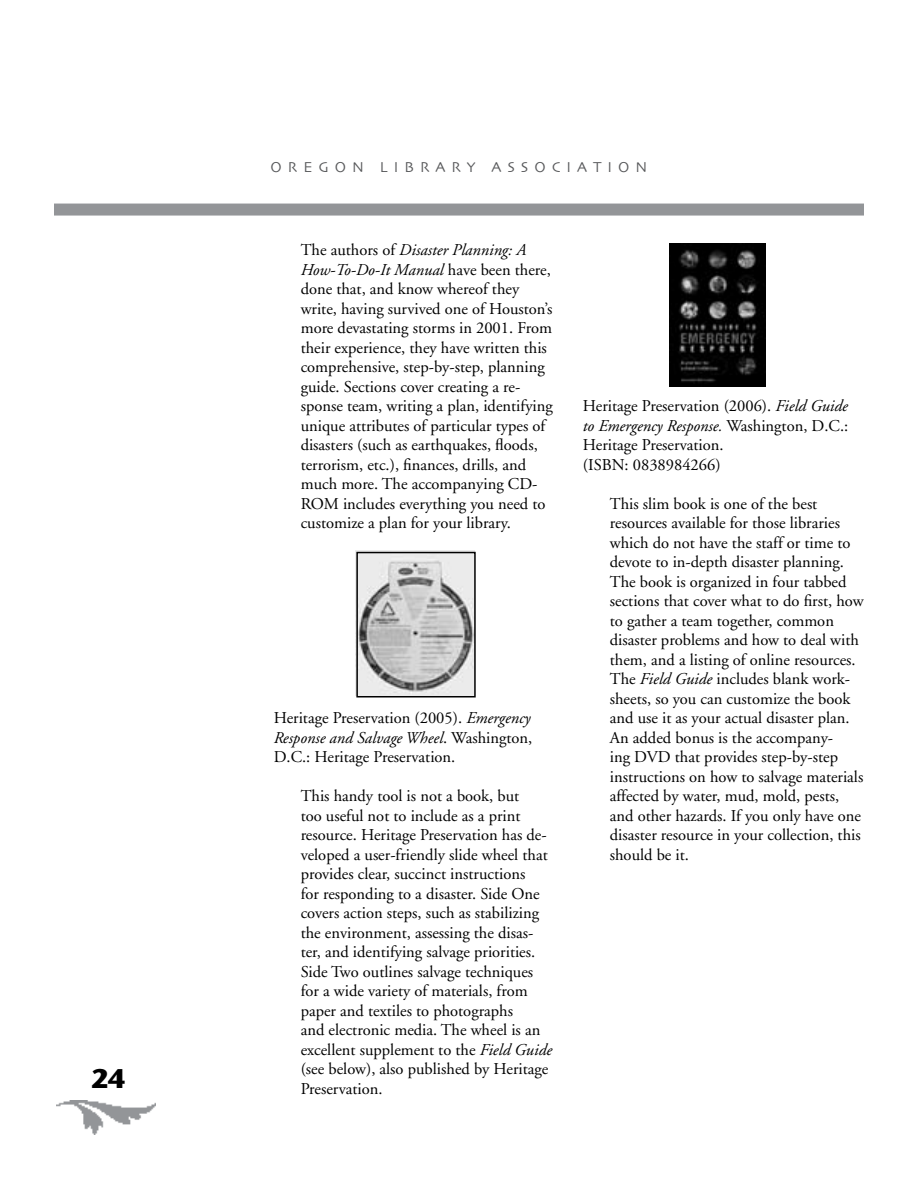
<style>
.page{position:relative;width:918px;height:1188px;background:#fff}
.page>*{position:absolute;margin:0;border:0;box-sizing:border-box;transform-origin:0 0}
.t1{font:700 27px "Stone Sans";color:#000}
.t2{font:16.5px/19.5px "Adobe Garamond";color:#000}
.t3{font:15px "Skia";letter-spacing:.4em;color:#58595b}
.s1{font-style:italic}
</style>
<div class="page">
<img style="left:57px;top:1100px;width:99px;height:35px">
<div style="left:54px;top:204px;width:810px;height:12px;background:#939598"></div>
<img style="left:356px;top:551px;width:119px;height:144px">
<img style="left:669px;top:243px;width:96px;height:144px">
<div style="left:356px;top:552px;width:120px;height:146px;border:2px solid #000"></div>
<h1 class="t1" style="left:91px;top:1062px;width:36px">24</h1>
<p class="t3" style="left:271px;top:158px;width:378px">OREGON LIBRARY ASSOCIATION</p>
<p class="t2" style="left:301px;top:241px;width:254px">The authors of <span class="s1">Disaster Planning: A How-To-Do-It Manual</span> have been there, done that, and know whereof they write, having survived one of Houston’s more devastating storms in 2001. From their experience, they have written this comprehensive, step-by-step, planning guide. Sections cover creating a re&shy;sponse team, writing a plan, identifying unique attributes of particular types of disasters (such as earthquakes, floods, terrorism, etc.), finances, drills, and much more. The accompanying CD-ROM includes everything you need to customize a plan for your library.</p>
<p class="t2" style="left:274px;top:709px;width:260px;text-align:justify">Heritage Preservation (2005). <span class="s1">Emergency Response and Salvage Wheel</span>. Washington, D.C.: Heritage Preservation.</p>
<p class="t2" style="left:301px;top:787px;width:253px">This handy tool is not a book, but<br>too useful not to include as a print resource. Heritage Preservation has de&shy;veloped a user-friendly slide wheel that provides clear, succinct instructions<br>for responding to a disaster. Side One covers action steps, such as stabilizing the environment, assessing the disas&shy;ter, and identifying salvage priorities.<br>Side Two outlines salvage techniques for a wide variety of materials, from paper and textiles to photographs<br>and electronic media. The wheel is an excellent supplement to the <span class="s1">Field Guide </span>(see below), also published by Heritage Preservation.</p>
<p class="t2" style="left:583px;top:397px;width:267px">Heritage Preservation (2006). <span class="s1">Field Guide to Emergency Response.</span> Washington, D.C.:<br>Heritage Preservation.<br>(ISBN: 0838984266)</p>
<p class="t2" style="left:610px;top:494px;width:255px">This slim book is one of the best resources available for those libraries which do not have the staff or time to devote to in-depth disaster planning.<br>The book is organized in four tabbed sections that cover what to do first, how to gather a team together, common disaster problems and how to deal with them, and a listing of online resources.<br>The <span class="s1">Field Guide</span> includes blank work&shy;sheets, so you can customize the book and use it as your actual disaster plan.<br>An added bonus is the accompany-<br>ing DVD that provides step-by-step instructions on how to salvage materials affected by water, mud, mold, pests, and other hazards. If you only have one disaster resource in your collection, this should be it.</p>
</div>
